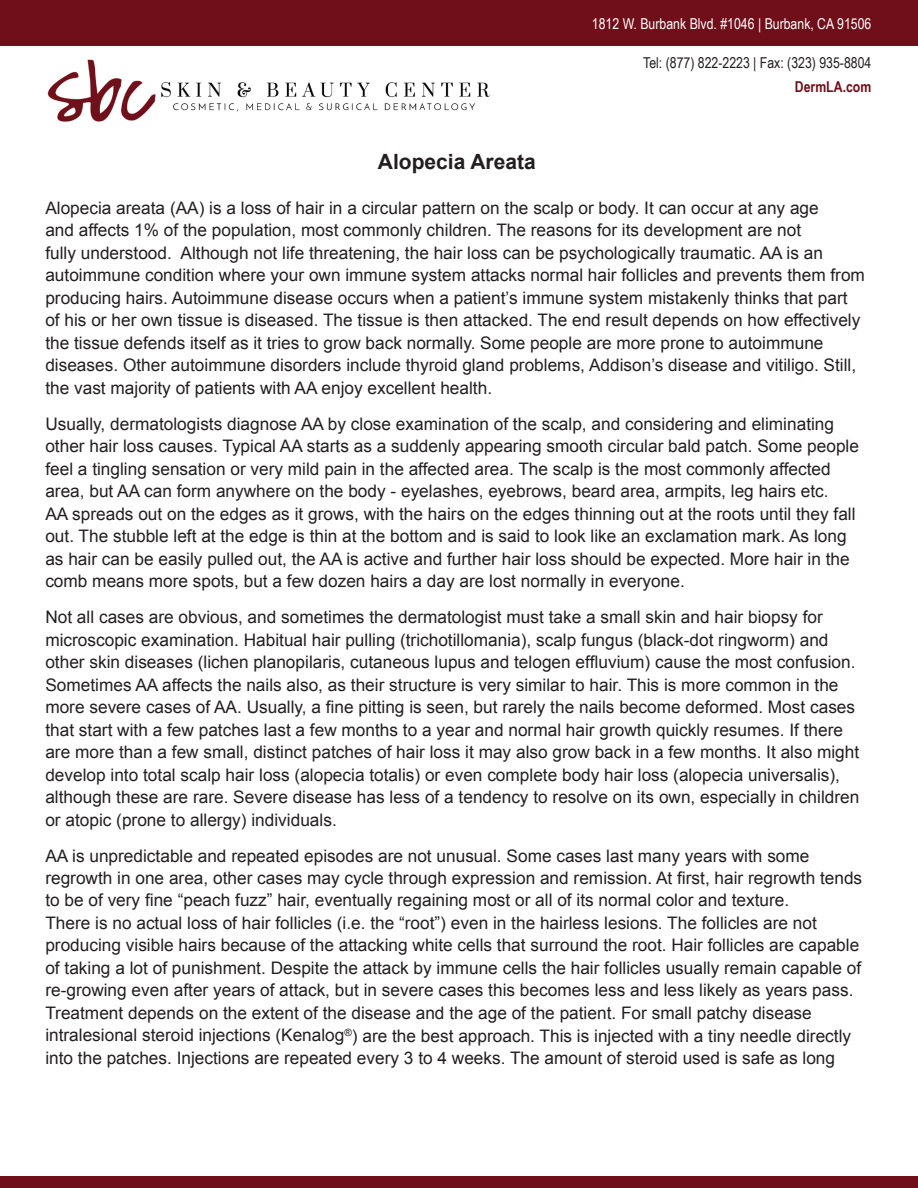
<style>
.page{position:relative;width:918px;height:1188px;background:#fff}
.page>*{position:absolute;margin:0;border:0;box-sizing:border-box;transform-origin:0 0}
.t1{font:700 21px "Arial";color:#231f20}
.t2{font:17.25px/22.5px "Arial";color:#231f20}
.t3{font:15px "Arial Narrow";color:#fff}
.t4{font:15px "Arial Narrow";color:#231f20}
.t5{font:700 15px "Arial Narrow";color:#700f1a}
</style>
<div class="page">
<img style="left:47px;top:59px;width:443px;height:63px">
<div style="left:0;top:0;width:918px;height:45px;background:#700f1a"></div>
<div style="left:0;top:1177px;width:918px;height:11px;background:#700f1a"></div>
<p class="t3" style="left:592px;top:13px;width:281px">1812 W. Burbank Blvd. #1046 | Burbank, CA 91506</p>
<p class="t4" style="left:643px;top:52px;width:230px">Tel: (877) 822-2223 | Fax: (323) 935-8804</p>
<p class="t5" style="left:795px;top:76px;width:78px">DermLA.com</p>
<p class="t1" style="left:378px;top:147px;width:159px">Alopecia Areata</p>
<p class="t2" style="left:45px;top:197px;width:821px">Alopecia areata (AA) is a loss of hair in a circular pattern on the scalp or body. It can occur at any age<br>and affects 1% of the population, most commonly children. The reasons for its development are not<br>fully understood. Although not life threatening, the hair loss can be psychologically traumatic. AA is an autoimmune condition where your own immune system attacks normal hair follicles and prevents them from producing hairs. Autoimmune disease occurs when a patient’s immune system mistakenly thinks that part of his or her own tissue is diseased. The tissue is then attacked. The end result depends on how effectively the tissue defends itself as it tries to grow back normally. Some people are more prone to autoimmune diseases. Other autoimmune disorders include thyroid gland problems, Addison’s disease and vitiligo. Still, the vast majority of patients with AA enjoy excellent health.</p>
<p class="t2" style="left:45px;top:412px;width:815px">Usually, dermatologists diagnose AA by close examination of the scalp, and considering and eliminating other hair loss causes. Typical AA starts as a suddenly appearing smooth circular bald patch. Some people feel a tingling sensation or very mild pain in the affected area. The scalp is the most commonly affected area, but AA can form anywhere on the body - eyelashes, eyebrows, beard area, armpits, leg hairs etc.<br>AA spreads out on the edges as it grows, with the hairs on the edges thinning out at the roots until they fall out. The stubble left at the edge is thin at the bottom and is said to look like an exclamation mark. As long as hair can be easily pulled out, the AA is active and further hair loss should be expected. More hair in the comb means more spots, but a few dozen hairs a day are lost normally in everyone.</p>
<p class="t2" style="left:45px;top:606px;width:816px">Not all cases are obvious, and sometimes the dermatologist must take a small skin and hair biopsy for microscopic examination. Habitual hair pulling (trichotillomania), scalp fungus (black-dot ringworm) and other skin diseases (lichen planopilaris, cutaneous lupus and telogen effluvium) cause the most confusion.<br>Sometimes AA affects the nails also, as their structure is very similar to hair. This is more common in the more severe cases of AA. Usually, a fine pitting is seen, but rarely the nails become deformed. Most cases that start with a few patches last a few months to a year and normal hair growth quickly resumes. If there are more than a few small, distinct patches of hair loss it may also grow back in a few months. It also might develop into total scalp hair loss (alopecia totalis) or even complete body hair loss (alopecia universalis), although these are rare. Severe disease has less of a tendency to resolve on its own, especially in children or atopic (prone to allergy) individuals.</p>
<p class="t2" style="left:45px;top:844px;width:818px">AA is unpredictable and repeated episodes are not unusual. Some cases last many years with some regrowth in one area, other cases may cycle through expression and remission. At first, hair regrowth tends to be of very fine “peach fuzz” hair, eventually regaining most or all of its normal color and texture.<br>There is no actual loss of hair follicles (i.e. the “root”) even in the hairless lesions. The follicles are not producing visible hairs because of the attacking white cells that surround the root. Hair follicles are capable of taking a lot of punishment. Despite the attack by immune cells the hair follicles usually remain capable of re-growing even after years of attack, but in severe cases this becomes less and less likely as years pass.<br>Treatment depends on the extent of the disease and the age of the patient. For small patchy disease intralesional steroid injections (Kenalog<sup>®</sup>) are the best approach. This is injected with a tiny needle directly into the patches. Injections are repeated every 3 to 4 weeks. The amount of steroid used is safe as long</p>
</div>
